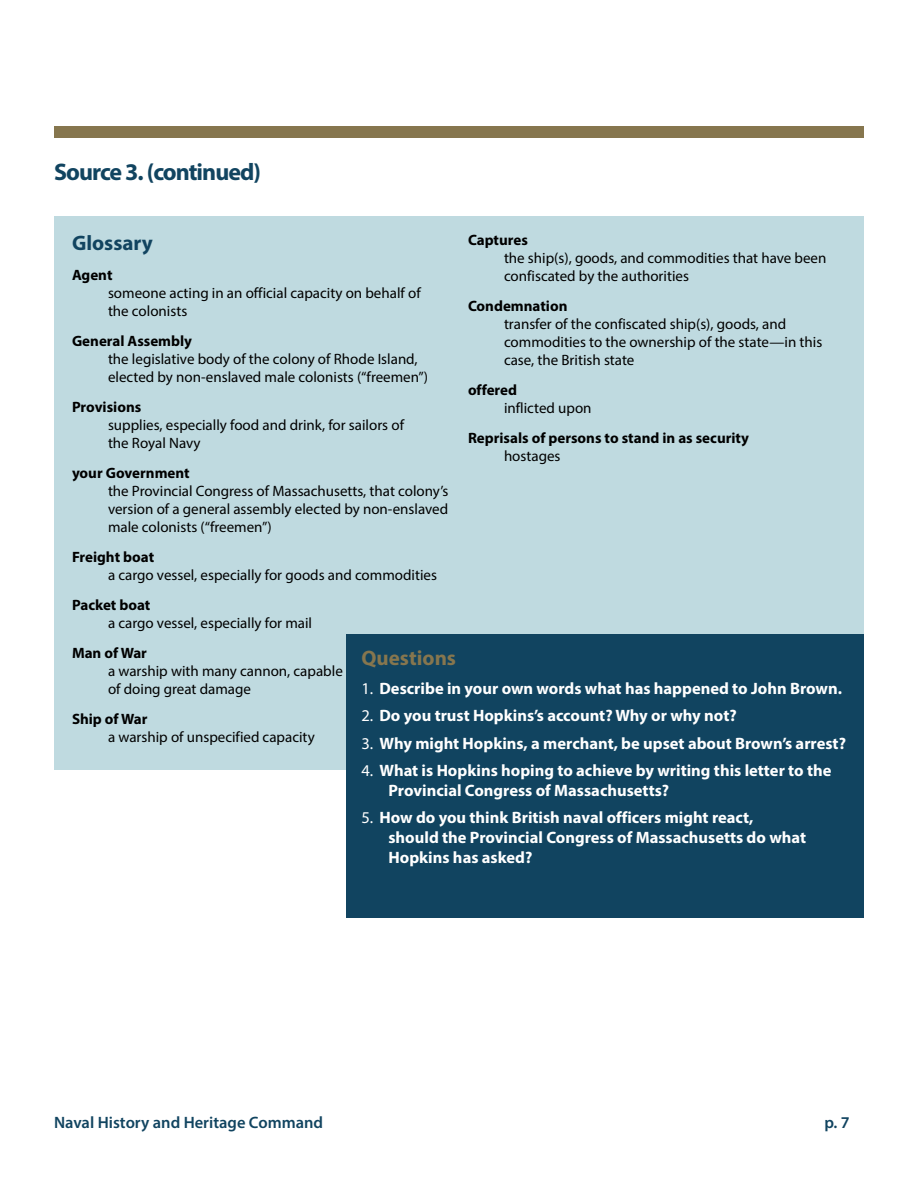
<style>
.page{position:relative;width:918px;height:1188px;background:#fff}
.page>*{position:absolute;margin:0;border:0;box-sizing:border-box;transform-origin:0 0}
.H3__Start_on_New_Pag{font:700 24px "Myriad Pro";letter-spacing:-.04em;color:#114460}
.t1{font:700 21px "Myriad Pro";color:#86764e}
.H4__Start_in_New_Fra{font:700 21px "Myriad Pro";color:#114460}
.t2{font:700 16.5px/19.8px "Myriad Pro";color:#fff}
.t3{font:600 16.5px "Myriad Pro";color:#114460}
.Sidebar__Hanging_Ind{font:15px/18px "Myriad Pro";color:#000}
.Sidebar__Hanging_Ind-2{font:700 15px/18px "Myriad Pro";color:#000}
.s1{font-weight:700}
.s2{font-weight:400}
</style>
<div class="page">
<div style="left:54px;top:126px;width:810px;height:12px;background:#86764e"></div>
<div style="left:54px;top:216px;width:810px;height:554px;background:#bfdae0"></div>
<div style="left:346px;top:634px;width:518px;height:284px;background:#114460"></div>
<p class="H3__Start_on_New_Pag" style="left:54px;top:156px;width:209px">Source 3. (continued)</p>
<p class="H4__Start_in_New_Fra" style="left:72px;top:229px;width:82px">Glossary</p>
<p class="Sidebar__Hanging_Ind" style="left:108px;top:265px;width:314px;text-indent:-36px"><span class="s1">Agent<br></span>someone acting in an official capacity on behalf of the colonists</p>
<p class="Sidebar__Hanging_Ind" style="left:108px;top:331px;width:322px;text-indent:-36px"><span class="s1">General Assembly<br></span>the legislative body of the colony of Rhode Island, elected by non-enslaved male colonists (“freemen”)</p>
<p class="Sidebar__Hanging_Ind" style="left:108px;top:397px;width:298px;text-indent:-36px"><span class="s1">Provisions<br></span>supplies, especially food and drink, for sailors of the Royal Navy</p>
<p class="Sidebar__Hanging_Ind" style="left:108px;top:463px;width:342px;text-indent:-36px"><span class="s1">your Government<br></span>the Provincial Congress of Massachusetts, that colony’s version of a general assembly elected by non-enslaved male colonists (“freemen”)</p>
<p class="Sidebar__Hanging_Ind" style="left:108px;top:547px;width:331px;text-indent:-36px"><span class="s1">Freight boat<br></span>a cargo vessel, especially for goods and commodities</p>
<p class="Sidebar__Hanging_Ind" style="left:108px;top:595px;width:206px;text-indent:-36px"><span class="s1">Packet boat<br></span>a cargo vessel, especially for mail</p>
<p class="Sidebar__Hanging_Ind" style="left:108px;top:643px;width:236px;text-indent:-36px"><span class="s1">Man of War<br></span>a warship with many cannon, capable of doing great damage</p>
<p class="Sidebar__Hanging_Ind" style="left:108px;top:709px;width:208px;text-indent:-36px"><span class="s1">Ship of War<br></span>a warship of unspecified capacity</p>
<p class="Sidebar__Hanging_Ind" style="left:504px;top:231px;width:324px;text-indent:-36px"><span class="s1">Captures<br></span>the ship(s), goods, and commodities that have been confiscated by the authorities</p>
<p class="Sidebar__Hanging_Ind" style="left:504px;top:297px;width:320px;text-indent:-36px"><span class="s1">Condemnation<br></span>transfer of the confiscated ship(s), goods, and commodities to the ownership of the state—in this case, the British state</p>
<p class="Sidebar__Hanging_Ind" style="left:504px;top:381px;width:89px;text-indent:-36px"><span class="s1">offered<br></span>inflicted upon</p>
<p class="Sidebar__Hanging_Ind-2" style="left:504px;top:429px;width:246px;text-indent:-36px">Reprisals of persons to stand in as security <span class="s2">hostages</span></p>
<h4 class="t1" style="left:362px;top:644px;width:96px">Questions</h4>
<p class="t2" style="left:362px;top:678px;width:482px"><span class="s2">1.</span> Describe in your own words what has happened to John Brown.</p>
<p class="t2" style="left:362px;top:705px;width:377px"><span class="s2">2.</span> Do you trust Hopkins’s account? Why or why not?</p>
<p class="t2" style="left:362px;top:733px;width:486px"><span class="s2">3.</span> Why might Hopkins, a merchant, be upset about Brown’s arrest?</p>
<p class="t2" style="left:388px;top:760px;width:445px;text-indent:-27px"><span class="s2">4.</span> What is Hopkins hoping to achieve by writing this letter to the<br>Provincial Congress of Massachusetts?</p>
<p class="t2" style="left:388px;top:807px;width:419px;text-indent:-27px"><span class="s2">5.</span> How do you think British naval officers might react, should the Provincial Congress of Massachusetts do what<br>Hopkins has asked?</p>
<p class="t3" style="left:54px;top:1112px;width:271px">Naval History and Heritage Command</p>
<p class="t3" style="left:824px;top:1112px;width:27px">p. 7</p>
</div>
